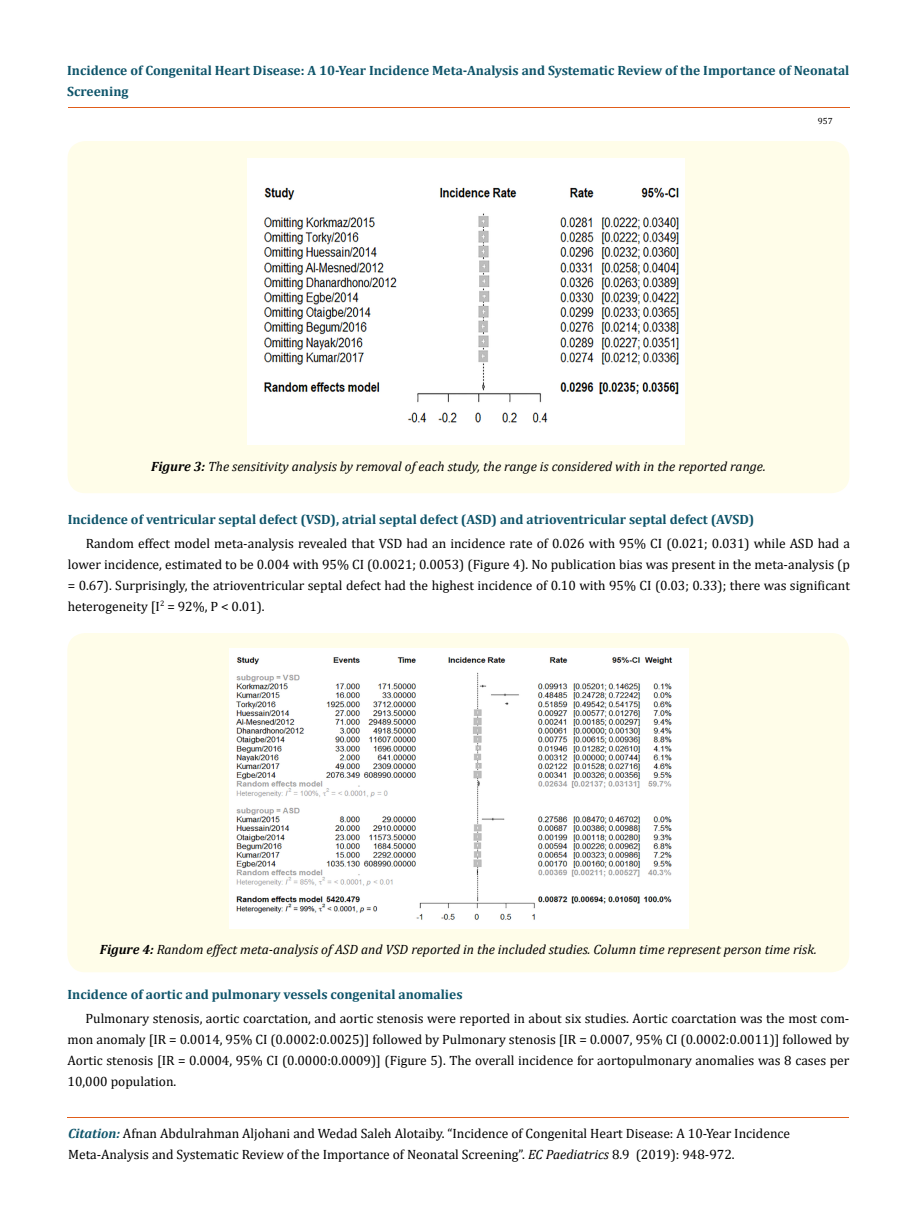
<style>
.page{position:relative;width:917px;height:1224px;background:#fff}
.page>*{position:absolute;margin:0;border:0;box-sizing:border-box;transform-origin:0 0}
.t1{font:13.5px/21px "Cambria";color:#000;text-align:justify}
.t2{font:700 13.5px/21px "Cambria";color:#0e546a}
.t3{font:italic 13.5px "Cambria";color:#000}
.t4{font:9px "Cambria";color:#000}
.s1{font-weight:700}
.s2{font-weight:700;font-style:italic;color:#0e546a}
.s3{font-style:italic}
</style>
<div class="page">
<hr style="left:68px;top:108px;width:781px;height:1px;background:#e05d1a">
<hr style="left:67px;top:1117px;width:782px;height:1px;background:#e05d1a">
<div style="left:68px;top:141px;width:781px;height:352px;background:#fffde9;border-radius:18px"></div>
<img style="left:247px;top:158px;width:437px;height:286px">
<div style="left:67px;top:633px;width:782px;height:339px;background:#fffde9;border-radius:18px"></div>
<img style="left:229px;top:648px;width:459px;height:280px">
<p class="t2" style="left:67px;top:60px;width:783px">Incidence of Congenital Heart Disease: A 10-Year Incidence Meta-Analysis and Systematic Review of the Importance of Neonatal<br>Screening</p>
<p class="t4" style="left:817px;top:116px;width:16px">957</p>
<p class="t3" style="left:151px;top:457px;width:616px"><span class="s1">Figure 3:</span> The sensitivity analysis by removal of each study, the range is considered with in the reported range.</p>
<p class="t2" style="left:68px;top:508px;width:688px">Incidence of ventricular septal defect (VSD), atrial septal defect (ASD) and atrioventricular septal defect (AVSD)</p>
<p class="t1" style="left:68px;top:533px;width:783px;text-indent:18px">Random effect model meta-analysis revealed that VSD had an incidence rate of 0.026 with 95% CI (0.021; 0.031) while ASD had a lower incidence, estimated to be 0.004 with 95% CI (0.0021; 0.0053) (Figure 4). No publication bias was present in the meta-analysis (p = 0.67). Surprisingly, the atrioventricular septal defect had the highest incidence of 0.10 with 95% CI (0.03; 0.33); there was significant heterogeneity [I<sup>2</sup> = 92%, P &lt; 0.01).</p>
<p class="t3" style="left:100px;top:940px;width:718px"><span class="s1">Figure 4:</span> Random effect meta-analysis of ASD and VSD reported in the included studies. Column time represent person time risk.</p>
<p class="t2" style="left:68px;top:983px;width:396px">Incidence of aortic and pulmonary vessels congenital anomalies</p>
<p class="t1" style="left:68px;top:1008px;width:783px;text-indent:18px">Pulmonary stenosis, aortic coarctation, and aortic stenosis were reported in about six studies. Aortic coarctation was the most com&shy;mon anomaly [IR = 0.0014, 95% CI (0.0002:0.0025)] followed by Pulmonary stenosis [IR = 0.0007, 95% CI (0.0002:0.0011)] followed by Aortic stenosis [IR = 0.0004, 95% CI (0.0000:0.0009)] (Figure 5). The overall incidence for aortopulmonary anomalies was 8 cases per 10,000 population.</p>
<p class="t1" style="left:68px;top:1123px;width:723px"><span class="s2">Citation:</span> Afnan Abdulrahman Aljohani and Wedad Saleh Alotaiby. “Incidence of Congenital Heart Disease: A 10-Year Incidence<br>Meta-Analysis and Systematic Review of the Importance of Neonatal Screening”. <span class="s3">EC Paediatrics</span> 8.9 (2019): 948-972.</p>
</div>
